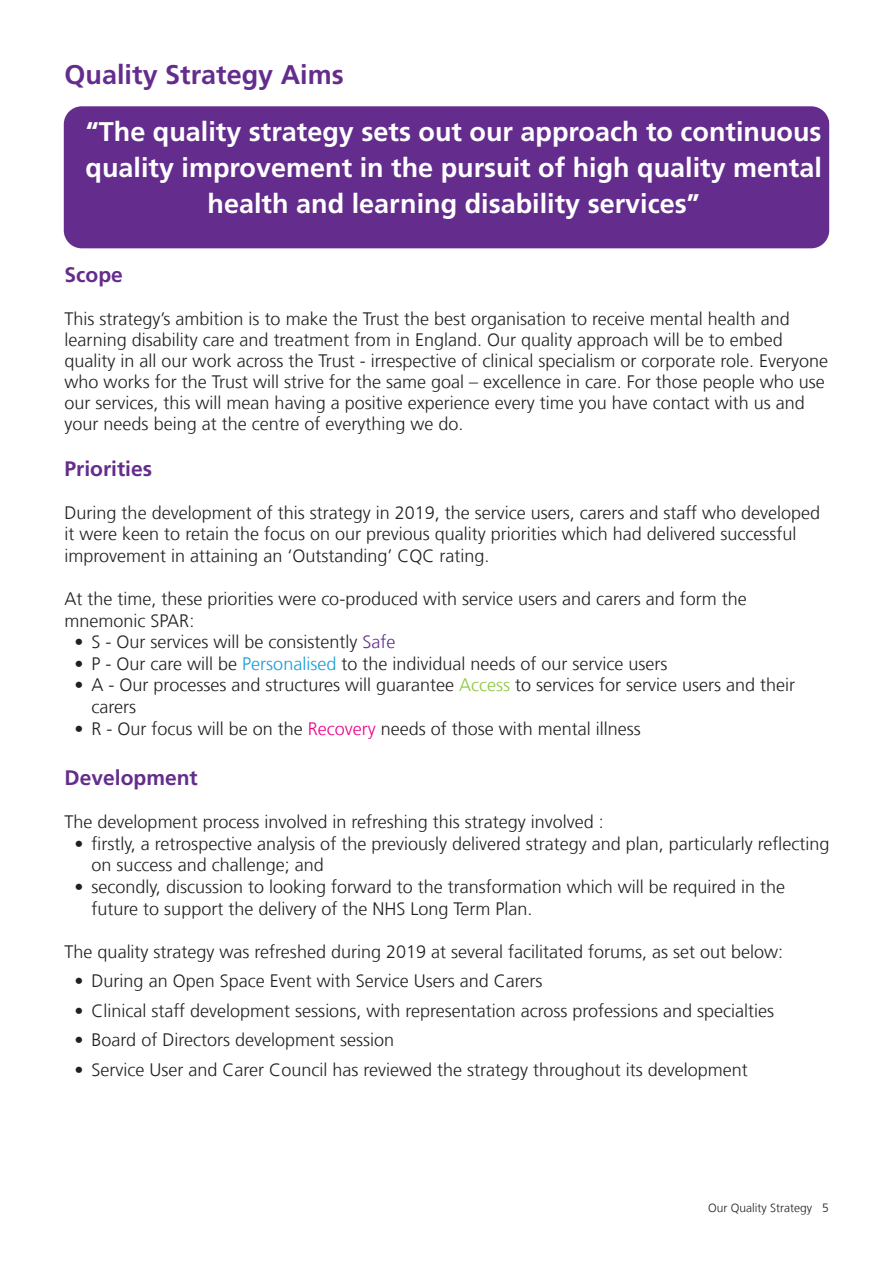
<style>
.page{position:relative;width:893px;height:1263px;background:#fff}
.page>*{position:absolute;margin:0;border:0;box-sizing:border-box;transform-origin:0 0}
.t1{font:700 27px/36px "Frutiger LT Com";color:#fff;text-align:center}
.t2{font:700 27px "Frutiger LT Com";color:#642d8d}
.t3{font:700 21px "Frutiger LT Com";color:#642d8d}
.t4{font:300 18px/21px "Frutiger LT Com";color:#231f20}
.t5{font:300 12px "Frutiger LT Com";color:#231f20}
.s1{color:#642d8d}
.s2{color:#169cd8}
.s3{color:#8bc63f}
.s4{color:#ed028c}
</style>
<div class="page">
<div style="left:64px;top:106px;width:765px;height:142px;background:#642d8d;border-radius:18px"></div>
<h1 class="t2" style="left:65px;top:59px;width:281px">Quality Strategy Aims</h1>
<h1 class="t1" style="left:86px;top:114px;width:738px">“The quality strategy sets out our approach to continuous quality improvement in the pursuit of high quality mental health and learning disability services”</h1>
<p class="t3" style="left:65px;top:262px;width:60px">Scope</p>
<p class="t4" style="left:65px;top:308px;width:765px">This strategy’s ambition is to make the Trust the best organisation to receive mental health and learning disability care and treatment from in England. Our quality approach will be to embed quality in all our work across the Trust - irrespective of clinical specialism or corporate role. Everyone who works for the Trust will strive for the same goal – excellence in care. For those people who use our services, this will mean having a positive experience every time you have contact with us and your needs being at the centre of everything we do.</p>
<p class="t3" style="left:65px;top:457px;width:89px">Priorities</p>
<p class="t4" style="left:65px;top:502px;width:757px">During the development of this strategy in 2019, the service users, carers and staff who developed it were keen to retain the focus on our previous quality priorities which had delivered successful improvement in attaining an ‘Outstanding’ CQC rating.</p>
<p class="t4" style="left:65px;top:588px;width:684px;line-height:21.6px">At the time, these priorities were co-produced with service users and carers and form the mnemonic SPAR:</p>
<p class="t4" style="left:75px;top:631px;width:322px">• S - Our services will be consistently <span class="s1">Safe</span></p>
<p class="t4" style="left:75px;top:653px;width:594px">• P - Our care will be <span class="s2">Personalised</span> to the individual needs of our service users</p>
<p class="t4" style="left:92px;top:674px;width:705px;line-height:21.6px;text-indent:-17px">• A - Our processes and structures will guarantee <span class="s3">Access</span> to services for service users and their carers</p>
<p class="t4" style="left:75px;top:718px;width:568px">• R - Our focus will be on the <span class="s4">Recovery</span> needs of those with mental illness</p>
<p class="t3" style="left:65px;top:765px;width:135px">Development</p>
<p class="t4" style="left:65px;top:811px;width:541px">The development process involved in refreshing this strategy involved :</p>
<p class="t4" style="left:92px;top:833px;width:739px;line-height:21.6px;text-indent:-17px">• firstly, a retrospective analysis of the previously delivered strategy and plan, particularly reflecting on success and challenge; and</p>
<p class="t4" style="left:92px;top:876px;width:695px;line-height:21.6px;text-indent:-17px">• secondly, discussion to looking forward to the transformation which will be required in the future to support the delivery of the NHS Long Term Plan.</p>
<p class="t4" style="left:65px;top:941px;width:720px">The quality strategy was refreshed during 2019 at several facilitated forums, as set out below:</p>
<p class="t4" style="left:75px;top:971px;width:469px">• During an Open Space Event with Service Users and Carers</p>
<p class="t4" style="left:75px;top:1000px;width:701px">• Clinical staff development sessions, with representation across professions and specialties</p>
<p class="t4" style="left:75px;top:1030px;width:321px">• Board of Directors development session</p>
<p class="t4" style="left:75px;top:1060px;width:675px">• Service User and Carer Council has reviewed the strategy throughout its development</p>
<p class="t5" style="left:708px;top:1201px;width:122px">Our Quality Strategy 5</p>
</div>
